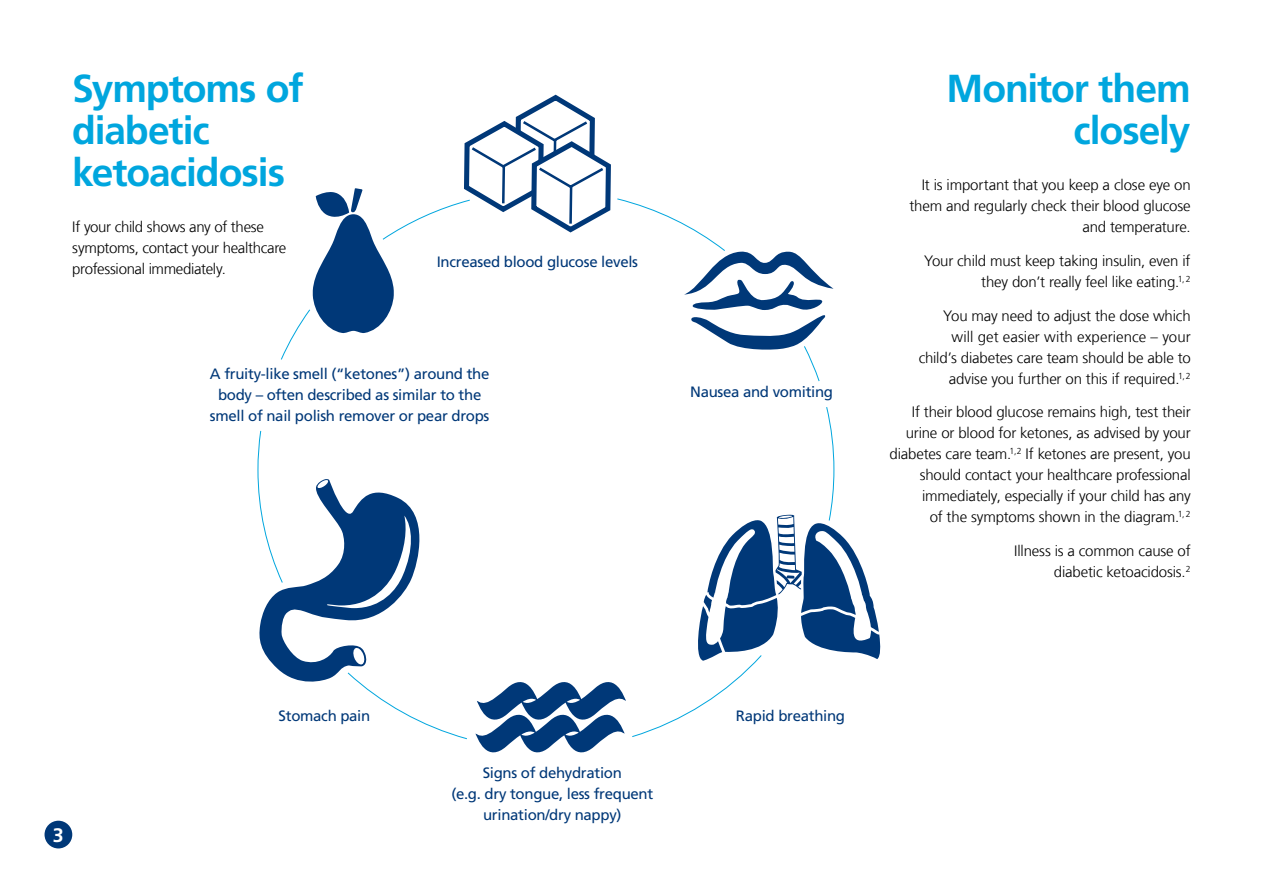
<style>
.page{position:relative;width:1263px;height:893px;background:#fff}
.page>*{position:absolute;margin:0;border:0;box-sizing:border-box;transform-origin:0 0}
.t1{font:700 39px/42px "Frutiger LT Com";letter-spacing:-.03em;color:#00a6de}
.t2{font:700 19.5px "Frutiger LT Com";color:#fff}
.t3{font:300 15px/21px "Frutiger LT Com";letter-spacing:-.015em;color:#000;text-align:right}
.t4{font:15px/21px "Frutiger LT Com";letter-spacing:-.02em;color:#003878;text-align:center}
</style>
<div class="page">
<div style="left:45px;top:821px;width:27px;height:27px;background:#003878;border-radius:50%"></div>
<svg style="left:257px;top:430px;width:210px;height:310px"></svg>
<svg style="left:475px;top:407px;width:406px;height:346px"></svg>
<svg style="left:281px;top:94px;width:552px;height:288px"></svg>
<h1 class="t1" style="left:72px;top:67px;width:233px">Symptoms of diabetic ketoacidosis</h1>
<p class="t3" style="left:72px;top:216px;width:216px;text-align:left">If your child shows any of these symptoms, contact your healthcare professional immediately.</p>
<p class="t4" style="left:437px;top:251px;width:203px">Increased blood glucose levels</p>
<p class="t4" style="left:210px;top:363px;width:281px">A fruity-like smell (“ketones”) around the body – often described as similar to the smell of nail polish remover or pear drops</p>
<p class="t4" style="left:690px;top:382px;width:144px">Nausea and vomiting</p>
<h1 class="t1" style="left:946px;top:67px;width:246px;text-align:right">Monitor them closely</h1>
<p class="t3" style="left:909px;top:174px;width:283px">It is important that you keep a close eye on them and regularly check their blood glucose and temperature.</p>
<p class="t3" style="left:924px;top:250px;width:268px">Your child must keep taking insulin, even if they don’t really feel like eating.<sup>1,2</sup></p>
<p class="t3" style="left:919px;top:305px;width:274px">You may need to adjust the dose which will get easier with experience – your child’s diabetes care team should be able to advise you further on this if required.<sup>1,2</sup></p>
<p class="t3" style="left:889px;top:402px;width:303px">If their blood glucose remains high, test their urine or blood for ketones, as advised by your diabetes care team.<sup>1,2</sup> If ketones are present, you should contact your healthcare professional immediately, especially if your child has any<br>of the symptoms shown in the diagram.<sup>1,2</sup></p>
<p class="t3" style="left:1014px;top:540px;width:178px">Illness is a common cause of diabetic ketoacidosis.<sup>2</sup></p>
<h2 class="t2" style="left:53px;top:823px;width:12px">3</h2>
<p class="t4" style="left:279px;top:706px;width:93px">Stomach pain</p>
<p class="t4" style="left:451px;top:762px;width:203px">Signs of dehydration<br>(e.g. dry tongue, less frequent urination/dry nappy)</p>
<p class="t4" style="left:736px;top:706px;width:111px">Rapid breathing</p>
</div>
